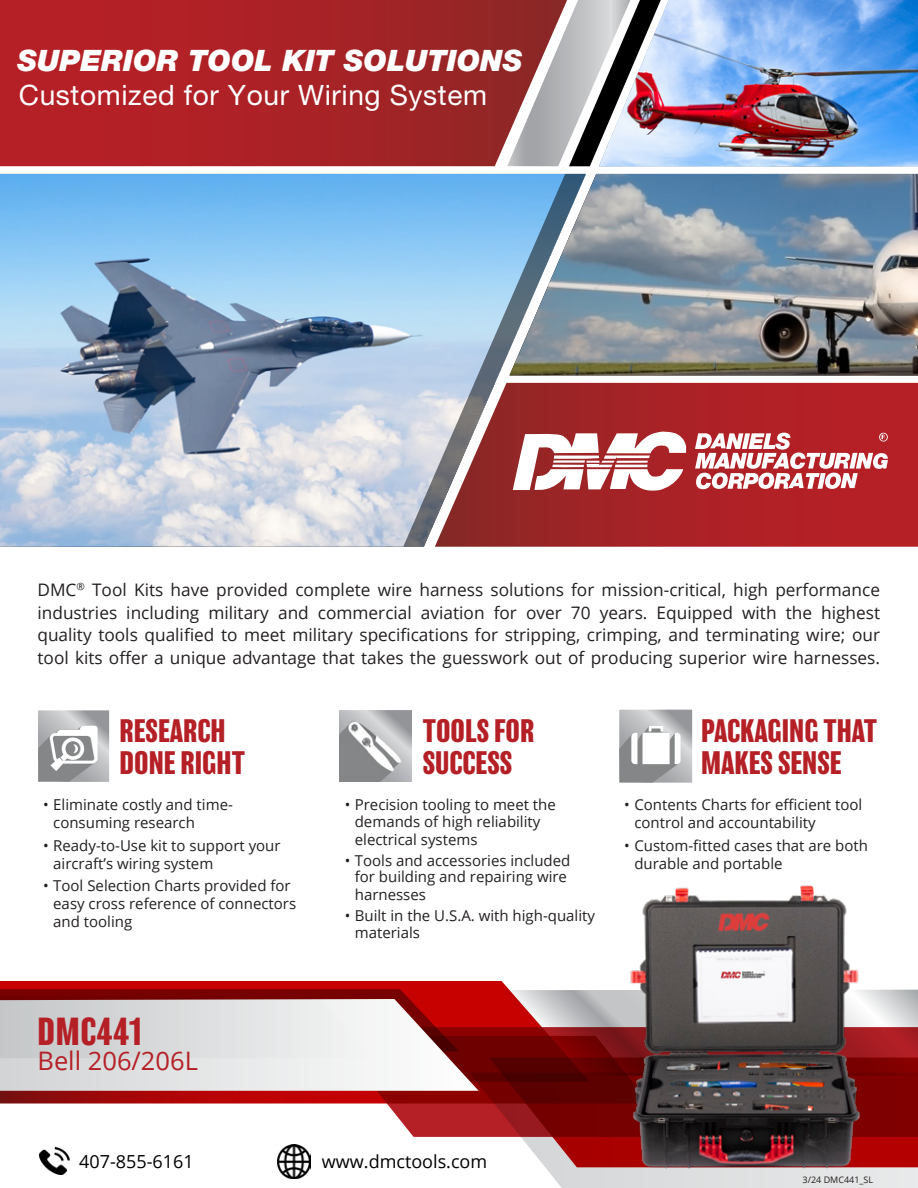
<style>
.page{position:relative;width:918px;height:1188px;background:#fff}
.page>*{position:absolute;margin:0;border:0;box-sizing:border-box;transform-origin:0 0}
.t1{font:700 36px "Balboa";letter-spacing:.02em;color:#b52026}
.t2{font:700 30px/31.5px "Balboa";color:#b52026}
.t3{font:italic 900 29.55px "Helvetica Neue LT Std";color:#fff}
.t4{font:28.05px "Helvetica Neue LT Std";letter-spacing:.02em;color:#fff}
.t5{font:25.5px "Open Sans";color:#b52026}
.t6{font:18px "Open Sans";color:#000}
.t7{font:17.25px/22.5px "Open Sans";color:#231f20;text-align:justify}
.t8{font:15px/18px "Open Sans";color:#231f20}
.t9{font:9px "Open Sans";color:#231f20}
</style>
<div class="page">
<svg style="left:0;top:0;width:507px;height:166px;background:#a92226"></svg>
<svg style="left:507px;top:0;width:92px;height:166px"></svg>
<svg style="left:586px;top:383px;width:332px;height:164px;background:#ae2126"></svg>
<img style="left:586px;top:174px;width:332px;height:202px">
<img style="left:0;top:174px;width:403px;height:373px">
<img style="left:599px;top:0;width:319px;height:166px">
<svg style="left:403px;top:174px;width:183px;height:373px;background:#9897aa"></svg>
<svg style="left:513px;top:431px;width:173px;height:61px"></svg>
<svg style="left:695px;top:433px;width:193px;height:56px"></svg>
<svg style="left:38px;top:711px;width:71px;height:71px"></svg>
<img style="left:340px;top:710px;width:71px;height:72px">
<svg style="left:619px;top:710px;width:73px;height:73px"></svg>
<svg style="left:387px;top:1104px;width:82px;height:33px;fill:#b52026"></svg>
<div style="left:0;top:981px;width:510px;height:55px;background:#c70000"></div>
<svg style="left:0;top:1036px;width:502px;height:68px;background:#a00a0a"></svg>
<svg style="left:469px;top:1073px;width:449px;height:115px"></svg>
<svg style="left:0;top:999px;width:479px;height:92px"></svg>
<svg style="left:502px;top:990px;width:416px;height:86px;background:#9c4c4d"></svg>
<svg style="left:0;top:989px;width:459px;height:69px"></svg>
<img style="left:599px;top:885px;width:282px;height:298px">
<img style="left:39px;top:1147px;width:30px;height:28px">
<img style="left:277px;top:1145px;width:33px;height:33px">
<p class="t3" style="left:17px;top:43px;width:506px">SUPERIOR TOOL KIT SOLUTIONS</p>
<p class="t4" style="left:19px;top:79px;width:470px">Customized for Your Wiring System</p>
<p class="t7" style="left:38px;top:578px;width:844px">DMC<sup>®</sup> Tool Kits have provided complete wire harness solutions for mission-critical, high performance industries including military and commercial aviation for over 70 years. Equipped with the highest quality tools qualified to meet military specifications for stripping, crimping, and terminating wire; our tool kits offer a unique advantage that takes the guesswork out of producing superior wire harnesses.</p>
<p class="t2" style="left:120px;top:715px;width:108px">RESEARCH</p>
<p class="t2" style="left:120px;top:747px;width:127px">DONE RIGHT</p>
<p class="t8" style="left:53px;top:796px;width:181px;text-indent:-10px">• Eliminate costly and time&shy;consuming research</p>
<p class="t8" style="left:53px;top:836px;width:229px;text-indent:-10px">• Ready-to-Use kit to support your aircraft’s wiring system</p>
<p class="t8" style="left:53px;top:877px;width:244px;text-indent:-10px">• Tool Selection Charts provided for easy cross reference of connectors and tooling</p>
<p class="t1" style="left:38px;top:1011px;width:108px">DMC441</p>
<p class="t5" style="left:38px;top:1043px;width:162px">Bell 206/206L</p>
<p class="t2" style="left:423px;top:715px;width:113px">TOOLS FOR<br>SUCCESS</p>
<p class="t8" style="left:345px;top:796px;width:213px;line-height:16.5px;text-align:center">• Precision tooling to meet the demands of high reliability</p>
<p class="t8" style="left:355px;top:830px;width:124px">electrical systems</p>
<p class="t8" style="left:345px;top:852px;width:227px;line-height:16.5px;text-align:center">• Tools and accessories included for building and repairing wire</p>
<p class="t8" style="left:355px;top:886px;width:73px">harnesses</p>
<p class="t8" style="left:355px;top:907px;width:242px;line-height:16.5px;text-indent:-10px">• Built in the U.S.A. with high-quality materials</p>
<p class="t2" style="left:701px;top:715px;width:178px">PACKAGING THAT<br>MAKES SENSE</p>
<p class="t8" style="left:634px;top:796px;width:230px;text-indent:-10px">• Contents Charts for efficient tool control and accountability</p>
<p class="t8" style="left:634px;top:836px;width:235px;text-indent:-10px">• Custom-fitted cases that are both durable and portable</p>
<p class="t6" style="left:79px;top:1149px;width:116px">407-855-6161</p>
<p class="t6" style="left:322px;top:1149px;width:167px">www.dmctools.com</p>
<p class="t9" style="left:803px;top:1174px;width:72px">3/24 DMC441_SL</p>
</div>
